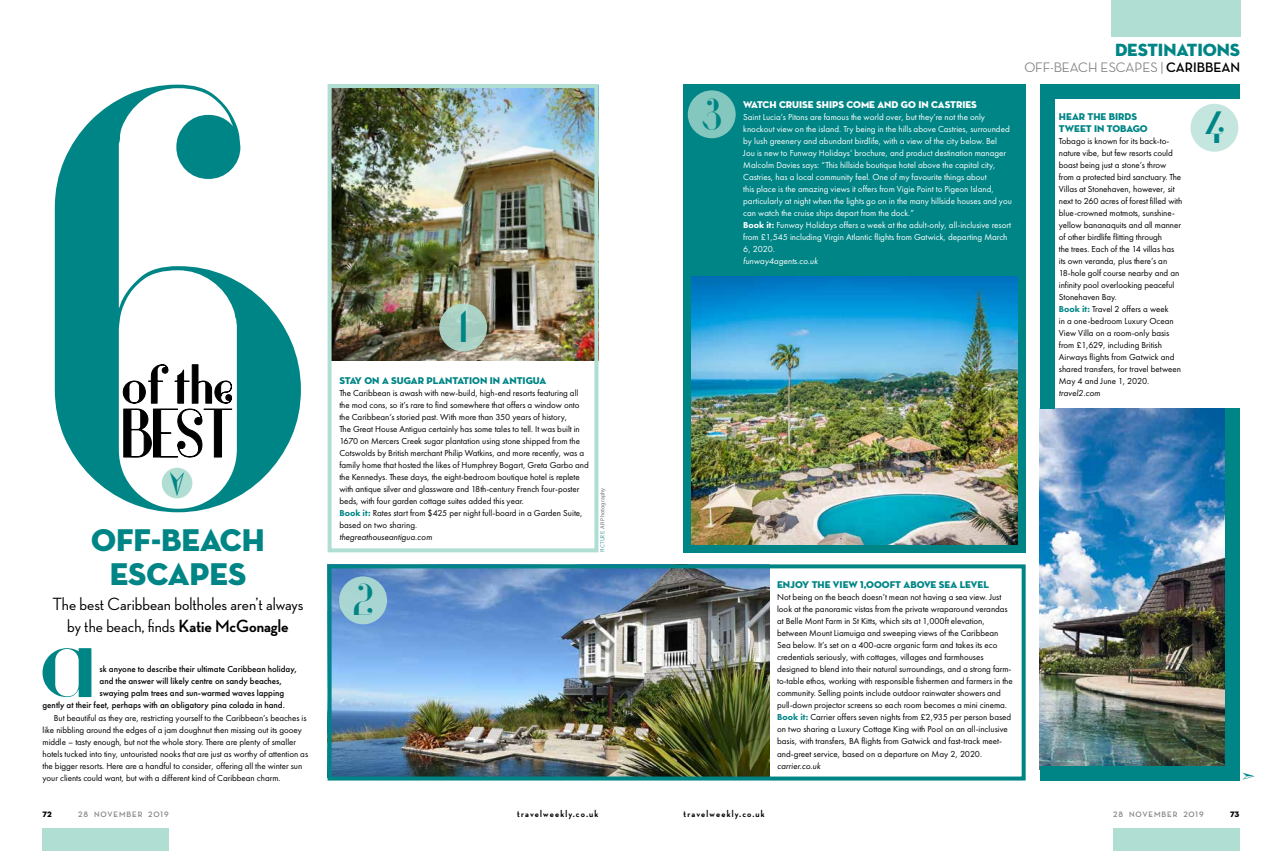
<style>
.page{position:relative;width:1282px;height:851px;background:#fff}
.page>*{position:absolute;margin:0;border:0;box-sizing:border-box;transform-origin:0 0}
.t1{font:700 581.3px "Vanity";color:#008586}
.t2{font:700 115.5px "Vanity";color:#008586}
.t3{font:700 65.2px "Vanity";color:#000}
.t4{font:700 52.3px "Vanity";color:#000}
.t5{font:700 43px "Vanity";color:#008586}
.t6{font:32px/34px "Neutra Disp Titling";letter-spacing:-.005em;color:#008586;text-align:center}
.t7{font:500 18px/22px "Neutra Disp";color:#000;text-align:center}
.t8{font:18px "Neutra Disp Titling";letter-spacing:-.005em;color:#008586}
.t9{font:500 14px "Neutra Disp";color:#808285}
.t10{font:10px/12px "Neutra Disp Titling";color:#008586}
.t11{font:700 10px "Neutra Disp";letter-spacing:.12em;color:#000}
.t12{font:10px "Neutra Disp Titling";color:#fff}
.t13{font:9px/12px "Futura New";letter-spacing:-.005em;color:#000}
.t14{font:9px/12px "Futura New";color:#fff}
.t15{font:500 9px "Futura New";color:#000}
.t16{font:italic 9px "Futura New";color:#000}
.t17{font:italic 9px "Futura New";color:#fff}
.t18{font:700 8px "Neutra Disp";letter-spacing:.12em;color:#808285}
.t19{font:8px "Neutra Disp Titling";color:#000}
.t20{font:6px "Myriad Pro";color:#77787b}
.s1{font-weight:700}
.s2{font-weight:800;color:#008586}
.s3{font-family:"Futura New";color:#479ea2}
.s4{font-weight:800}
.s5{font-weight:700;color:#000}
</style>
<div class="page">
<img style="left:332px;top:89px;width:261px;height:271px">
<img style="left:332px;top:569px;width:437px;height:206px">
<div style="left:327px;top:84px;width:271px;height:468px;border:4px solid #b1ded3"></div>
<div style="left:327px;top:564px;width:698px;height:216px;border:4px solid #008586"></div>
<div style="left:683px;top:84px;width:342px;height:468px;background:#008586"></div>
<div style="left:1039px;top:84px;width:200px;height:14px;background:#008586"></div>
<img style="left:1039px;top:408px;width:185px;height:358px">
<div style="left:1039px;top:766px;width:200px;height:14px;background:#008586"></div>
<div style="left:1110px;top:0;width:129px;height:36px;background:#b1ded3"></div>
<svg style="left:123px;top:364px;width:45px;height:39px"></svg>
<svg style="left:175px;top:364px;width:57px;height:39px"></svg>
<svg style="left:124px;top:409px;width:108px;height:48px"></svg>
<div style="left:162px;top:467px;width:30px;height:31px;background:#b1ded3;border-radius:50%"></div>
<svg style="left:439px;top:303px;width:48px;height:48px;background:#a8cec1"></svg>
<div style="left:339px;top:576px;width:48px;height:48px;background:#a8d5d2;border-radius:50%"></div>
<div style="left:687px;top:90px;width:48px;height:48px;background:#84c7bf;border-radius:50%"></div>
<div style="left:1190px;top:104px;width:48px;height:48px;background:#c4e6de;border-radius:50%"></div>
<div style="left:1039px;top:85px;width:15px;height:323px;background:#008586"></div>
<div style="left:1224px;top:408px;width:15px;height:361px;background:#008586"></div>
<img style="left:691px;top:276px;width:326px;height:268px">
<div style="left:1113px;top:828px;width:126px;height:22px;background:#b1ded3"></div>
<div style="left:43px;top:828px;width:126px;height:22px;background:#b1ded3"></div>
<h1 class="t1" style="left:37px;top:2px;width:283px">6</h1>
<h3 class="t4" style="left:122px;top:357px;width:113px">of the</h3>
<h3 class="t3" style="left:122px;top:399px;width:113px">BEST</h3>
<h3 class="t6" style="left:91px;top:522px;width:175px">OFF-BEACH<br>ESCAPES</h3>
<h3 class="t7" style="left:52px;top:593px;width:253px">The best Caribbean boltholes aren’t always by the beach, finds <span class="s1">Katie McGonagle</span></h3>
<h2 class="t2" style="left:39px;top:595px;width:58px">a</h2>
<p class="t15" style="left:100px;top:664px;width:199px">sk anyone to describe their ultimate Caribbean holiday,</p>
<p class="t15" style="left:100px;top:676px;width:184px">and the answer will likely centre on sandy beaches,</p>
<p class="t15" style="left:100px;top:688px;width:186px">swaying palm trees and sun-warmed waves lapping</p>
<p class="t15" style="left:43px;top:700px;width:244px">gently at their feet, perhaps with an obligatory pina colada in hand.</p>
<p class="t13" style="left:43px;top:711px;width:267px;text-indent:11px">But beautiful as they are, restricting yourself to the Caribbean’s beaches is like nibbling around the edges of a jam doughnut then missing out its gooey middle – tasty enough, but not the whole story. There are plenty of smaller hotels tucked into tiny, untouristed nooks that are just as worthy of attention as the bigger resorts. Here are a handful to consider, offering all the winter sun your clients could want, but with a different kind of Caribbean charm.</p>
<h3 class="t5" style="left:459px;top:304px;width:9px">1</h3>
<p class="t10" style="left:339px;top:375px;width:208px">STAY ON A SUGAR PLANTATION IN ANTIGUA</p>
<p class="t13" style="left:339px;top:387px;width:251px">The Caribbean is awash with new-build, high-end resorts featuring all the mod cons, so it’s rare to find somewhere that offers a window onto the Caribbean’s storied past. With more than 350 years of history,<br>The Great House Antigua certainly has some tales to tell. It was built in 1670 on Mercers Creek sugar plantation using stone shipped from the Cotswolds by British merchant Philip Watkins, and more recently, was a family home that hosted the likes of Humphrey Bogart, Greta Garbo and the Kennedys. These days, the eight-bedroom boutique hotel is replete with antique silver and glassware and 18th-century French four-poster beds, with four garden cottage suites added this year.<br><span class="s2">Book it:</span> Rates start from $425 per night full-board in a Garden Suite, based on two sharing.</p>
<p class="t16" style="left:339px;top:532px;width:94px">thegreathouseantigua.com</p>
<p class="t20" style="left:598px;top:552px;width:66px;rotate:-90deg"><span class="s3">PICTURE:</span> AR Photography</p>
<h3 class="t5" style="left:353px;top:576px;width:22px">2</h3>
<h3 class="t5" style="left:701px;top:92px;width:22px">3</h3>
<p class="t12" style="left:743px;top:98px;width:235px">WATCH CRUISE SHIPS COME AND GO IN CASTRIES</p>
<p class="t14" style="left:743px;top:111px;width:270px">Saint Lucia’s Pitons are famous the world over, but they’re not the only knockout view on the island. Try being in the hills above Castries, surrounded by lush greenery and abundant birdlife, with a view of the city below. Bel<br>Jou is new to Funway Holidays’ brochure, and product destination manager Malcolm Davies says: “This hillside boutique hotel above the capital city, Castries, has a local community feel. One of my favourite things about<br>this place is the amazing views it offers from Vigie Point to Pigeon Island, particularly at night when the lights go on in the many hillside houses and you can watch the cruise ships depart from the dock.”<br><span class="s4">Book it:</span> Funway Holidays offers a week at the adult-only, all-inclusive resort from £1,545 including Virgin Atlantic flights from Gatwick, departing March 6, 2020.</p>
<p class="t17" style="left:743px;top:256px;width:76px">funway4agents.co.uk</p>
<h3 class="t8" style="left:1114px;top:38px;width:127px">DESTINATIONS</h3>
<h3 class="t9" style="left:1024px;top:60px;width:217px">OFF-BEACH ESCAPES | <span class="s5">CARIBBEAN</span></h3>
<p class="t10" style="left:1058px;top:111px;width:90px">HEAR the BIRDS<br>TWEET IN TOBAGO</p>
<p class="t13" style="left:1058px;top:135px;width:125px">Tobago is known for its back-to&shy;nature vibe, but few resorts could boast being just a stone’s throw from a protected bird sanctuary. The<br>Villas at Stonehaven, however, sit next to 260 acres of forest filled with blue-crowned motmots, sunshine&shy;yellow bananaquits and all manner of other birdlife flitting through<br>the trees. Each of the 14 villas has its own veranda, plus there’s an<br>18-hole golf course nearby and an infinity pool overlooking peaceful<br>Stonehaven Bay.<br><span class="s2">Book it:</span> Travel 2 offers a week<br>in a one-bedroom Luxury Ocean<br>View Villa on a room-only basis from £1,629, including British<br>Airways flights from Gatwick and shared transfers, for travel between<br>May 4 and June 1, 2020.</p>
<p class="t16" style="left:1058px;top:388px;width:43px">travel2.com</p>
<h3 class="t5" style="left:1204px;top:105px;width:22px">4</h3>
<p class="t10" style="left:777px;top:579px;width:213px">ENJOY THE VIEW 1,000FT ABOVE SEA LEVEL</p>
<p class="t13" style="left:777px;top:591px;width:237px">Not being on the beach doesn’t mean not having a sea view. Just look at the panoramic vistas from the private wraparound verandas at Belle Mont Farm in St Kitts, which sits at 1,000ft elevation, between Mount Liamuiga and sweeping views of the Caribbean Sea below. It’s set on a 400-acre organic farm and takes its eco credentials seriously, with cottages, villages and farmhouses designed to blend into their natural surroundings, and a strong farm&shy;to-table ethos, working with responsible fishermen and farmers in the community. Selling points include outdoor rainwater showers and pull-down projector screens so each room becomes a mini cinema.<br><span class="s2">Book it:</span> Carrier offers seven nights from £2,935 per person based on two sharing a Luxury Cottage King with Pool on an all-inclusive basis, with transfers, BA flights from Gatwick and fast-track meet&shy;and-greet service, based on a departure on May 2, 2020.</p>
<p class="t16" style="left:777px;top:760px;width:45px">carrier.co.uk</p>
<p class="t19" style="left:43px;top:808px;width:11px">72</p>
<p class="t18" style="left:78px;top:809px;width:92px">28 NOVEMBER 2019</p>
<p class="t11" style="left:517px;top:807px;width:83px">travelweekly.co.uk</p>
<p class="t11" style="left:683px;top:807px;width:83px">travelweekly.co.uk</p>
<p class="t18" style="left:1113px;top:809px;width:92px">28 NOVEMBER 2019</p>
<p class="t19" style="left:1229px;top:808px;width:11px">73</p>
</div>
